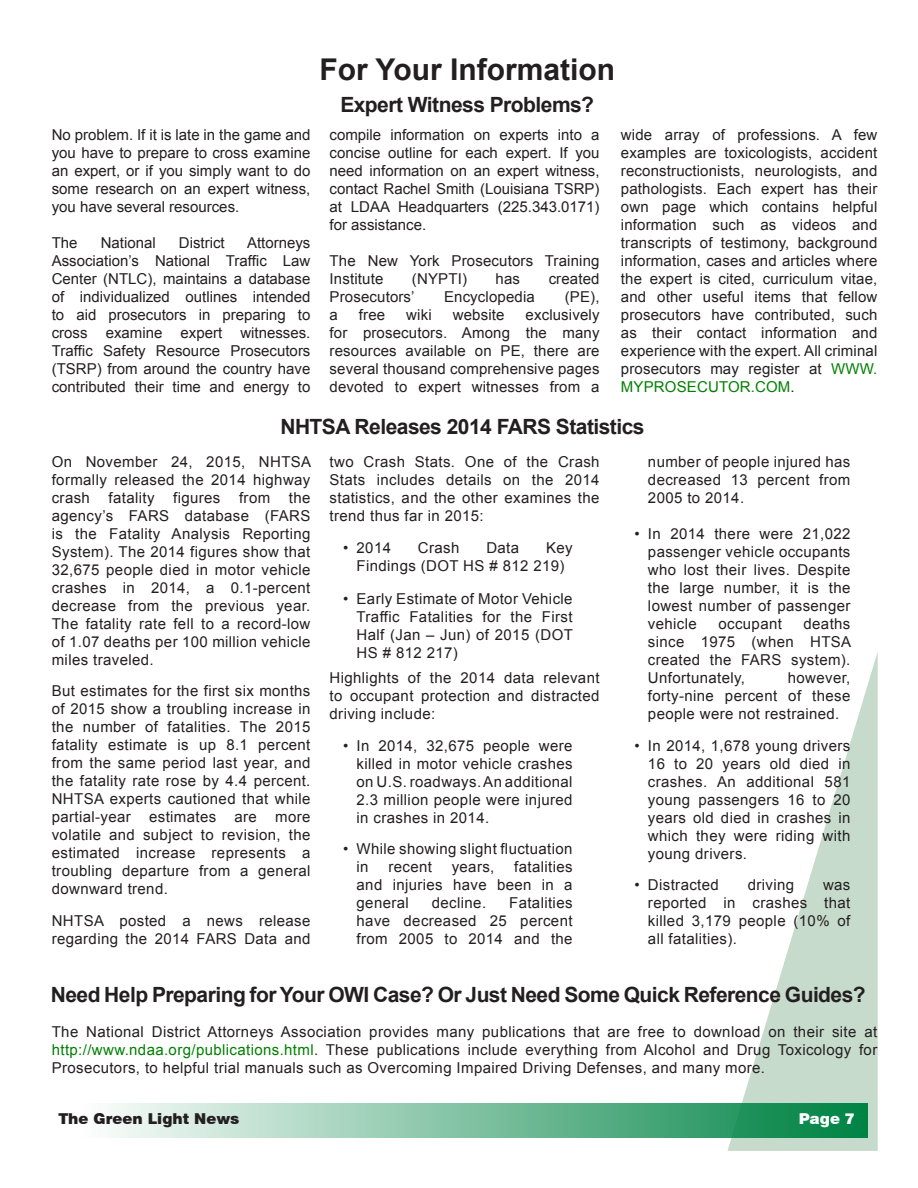
<style>
.page{position:relative;width:918px;height:1188px;background:#fff}
.page>*{position:absolute;margin:0;border:0;box-sizing:border-box;transform-origin:0 0}
.t1{font:700 30px "Arial";color:#231f20}
.t2{font:700 21px "Arial";letter-spacing:-.025em;color:#231f20}
.t3{font:15px/18px "Arial";letter-spacing:.025em;color:#231f20;text-align:justify}
.t4{font:900 15px "Swiss 721 BT";color:#231f20}
.t5{font:15px "Arial";color:#231f20}
.t6{font:900 15px "Swiss 721 BT";color:#fff}
.s1{color:#008000}
</style>
<div class="page">
<svg style="left:728px;top:652px;width:150px;height:499px"></svg>
<div style="left:82px;top:1103px;width:786px;height:35px;background:linear-gradient(to right,#fffefe,#008242)"></div>
<p class="t3" style="left:52px;top:126px;width:260px">No problem. If it is late in the game and you have to prepare to cross examine an expert, or if you simply want to do some research on an expert witness, you have several resources.</p>
<p class="t3" style="left:52px;top:234px;width:27px">The</p>
<p class="t5" style="left:101px;top:232px;width:57px">National</p>
<p class="t5" style="left:179px;top:232px;width:47px">District</p>
<p class="t3" style="left:52px;top:234px;width:260px;text-indent:195px">Attorneys Association’s National Traffic Law Center (NTLC), maintains a database of individualized outlines intended to aid prosecutors in preparing to cross examine expert witnesses.<br>Traffic Safety Resource Prosecutors (TSRP) from around the country have contributed their time and energy to</p>
<p class="t1" style="left:319px;top:49px;width:297px">For Your Information</p>
<p class="t2" style="left:340px;top:90px;width:255px">Expert Witness Problems?</p>
<p class="t3" style="left:330px;top:126px;width:271px">compile information on experts into a concise outline for each expert. If you need information on an expert witness, contact Rachel Smith (Louisiana TSRP) at LDAA Headquarters (225.343.0171) for assistance.</p>
<p class="t3" style="left:330px;top:252px;width:271px">The New York Prosecutors Training<br>Institute</p>
<p class="t3" style="left:412px;top:270px;width:57px">(NYPTI)</p>
<p class="t3" style="left:496px;top:270px;width:26px">has</p>
<p class="t3" style="left:549px;top:270px;width:52px">created</p>
<p class="t3" style="left:330px;top:288px;width:87px">Prosecutors’</p>
<p class="t3" style="left:444px;top:288px;width:92px">Encyclopedia</p>
<p class="t3" style="left:565px;top:288px;width:36px">(PE),</p>
<p class="t3" style="left:330px;top:306px;width:10px">a</p>
<p class="t3" style="left:359px;top:306px;width:28px">free</p>
<p class="t3" style="left:406px;top:306px;width:27px">wiki</p>
<p class="t3" style="left:453px;top:306px;width:53px">website</p>
<p class="t3" style="left:330px;top:306px;width:271px;text-indent:196px">exclusively for prosecutors. Among the many resources available on PE, there are several thousand comprehensive pages devoted to expert witnesses from a</p>
<p class="t3" style="left:621px;top:126px;width:258px">wide array of professions. A few examples are toxicologists, accident reconstructionists, neurologists, and pathologists. Each expert has their own page which contains helpful information such as videos and transcripts of testimony, background information, cases and articles where the expert is cited, curriculum vitae, and other useful items that fellow prosecutors have contributed, such as their contact information and experience with the expert. All criminal prosecutors may register at <span class="s1">WWW.<br>MYPROSECUTOR.COM</span>.</p>
<p class="t2" style="left:280px;top:412px;width:15px">NHT</p>
<p class="t2" style="left:322px;top:412px;width:324px">SA Releases 2014 FARS Statistics</p>
<p class="t3" style="left:52px;top:452px;width:261px">On November 24, 2015, NHTSA formally released the 2014 highway crash fatality figures from the agency’s FARS database (FARS is the Fatality Analysis Reporting System). The 2014 figures show that 32,675 people died in motor vehicle crashes in 2014, a 0.1-percent decrease from the previous year.<br>The fatality rate fell to a record-low of 1.07 deaths per 100 million vehicle miles traveled.</p>
<p class="t3" style="left:52px;top:682px;width:260px">But estimates for the first six months of 2015 show a troubling increase in the number of fatalities. The 2015 fatality estimate is up 8.1 percent from the same period last year, and the fatality rate rose by 4.4 percent.<br>NHTSA experts cautioned that while partial-year estimates are more volatile and subject to revision, the estimated increase represents a troubling departure from a general downward trend.</p>
<p class="t3" style="left:52px;top:911px;width:260px">NHTSA posted a news release regarding the 2014 FARS Data and</p>
<p class="t3" style="left:330px;top:452px;width:271px">two Crash Stats. One of the Crash Stats includes details on the 2014 statistics, and the other examines the trend thus far in 2015:</p>
<p class="t3" style="left:343px;top:538px;width:49px">• 2014</p>
<p class="t3" style="left:418px;top:538px;width:43px">Crash</p>
<p class="t3" style="left:486px;top:538px;width:34px">Data</p>
<p class="t3" style="left:648px;top:452px;width:204px">number of people injured has decreased 13 percent from 2005 to 2014.</p>
<p class="t3" style="left:648px;top:525px;width:204px;text-indent:-14px">• In 2014 there were 21,022 passenger vehicle occupants who lost their lives. Despite the large number, it is the lowest number of passenger vehicle</p>
<p class="t3" style="left:357px;top:538px;width:217px;text-indent:189px">Key<br>Findings (DOT HS # 812 219)</p>
<p class="t3" style="left:357px;top:589px;width:218px;text-indent:-14px">• Early Estimate of Motor Vehicle Traffic Fatalities for the First Half (Jan – Jun) of 2015 (DOT HS # 812 217)</p>
<p class="t3" style="left:330px;top:669px;width:271px">Highlights of the 2014 data relevant to occupant protection and distracted driving include:</p>
<p class="t3" style="left:357px;top:736px;width:217px;text-indent:-14px">• In 2014, 32,675 people were killed in motor vehicle crashes on U.S. roadways. An additional 2.3 million people were injured in crashes in 2014.</p>
<p class="t3" style="left:357px;top:840px;width:217px;text-indent:-14px">• While showing slight fluctuation in</p>
<p class="t3" style="left:648px;top:615px;width:205px;text-indent:156px">deaths since 1975 (when HTSA created the FARS system).<br>Unfortunately,</p>
<p class="t3" style="left:718px;top:615px;width:65px">occupant</p>
<p class="t3" style="left:648px;top:669px;width:204px;text-indent:140px">however, forty-nine percent of these people were not restrained.</p>
<p class="t3" style="left:648px;top:737px;width:204px;text-indent:-14px">• In 2014, 1,678 young drivers 16 to 20 years old died in crashes. An additional 581 young passengers 16 to 20 years old died in crashes in which they were riding with young drivers.</p>
<p class="t3" style="left:634px;top:876px;width:86px">• Distracted</p>
<p class="t3" style="left:748px;top:876px;width:48px">driving</p>
<p class="t3" style="left:357px;top:858px;width:217px;text-indent:158px">fatalities and injuries have been in a general</p>
<p class="t3" style="left:388px;top:858px;width:45px">recent</p>
<p class="t3" style="left:452px;top:858px;width:44px">years,</p>
<p class="t3" style="left:648px;top:876px;width:204px;text-indent:175px">was reported in crashes that killed 3,179 people (10% of all fatalities).</p>
<p class="t2" style="left:51px;top:979px;width:816px">Need Help Preparing for Your OWI Case? Or Just Need Some Quick Reference Guides?</p>
<p class="t3" style="left:52px;top:1023px;width:827px">The National District Attorneys Association provides many publications that are free to download on their site at <span class="s1">http://www.ndaa.org/publications.html</span>. These publications include everything from Alcohol and Drug Toxicology for Prosecutors, to helpful trial manuals such as Overcoming Impaired Driving Defenses, and many more.</p>
<p class="t3" style="left:357px;top:894px;width:217px;text-indent:153px">Fatalities have decreased 25 percent from 2005 to 2014 and the</p>
<p class="t3" style="left:432px;top:894px;width:56px">decline.</p>
<p class="t4" style="left:58px;top:1110px;width:183px">The Green Light News</p>
<p class="t6" style="left:799px;top:1110px;width:57px">Page 7</p>
</div>
